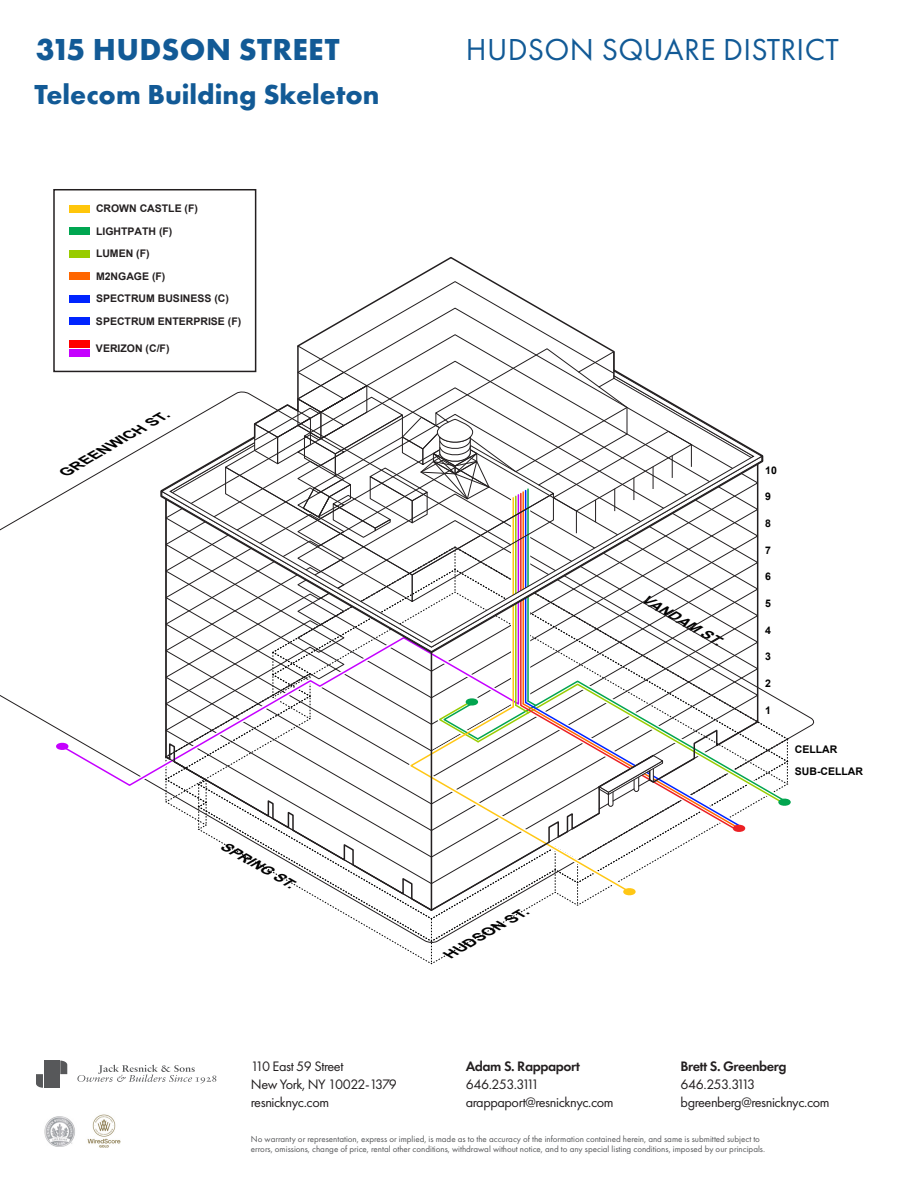
<style>
.page{position:relative;width:918px;height:1188px;background:#fff}
.page>*{position:absolute;margin:0;border:0;box-sizing:border-box;transform-origin:0 0}
.Property_Name{font:31.5px "Futura PT";letter-spacing:.01em;color:#125a96}
.Property_Name-2{font:700 31.5px "Futura PT";letter-spacing:.01em;color:#125a96}
.Property_District{font:700 28.5px "Futura PT";color:#125a96}
.t1{font:14.25px/18px "Futura PT";letter-spacing:-.03em;color:#231f20}
.t2{font:600 14.25px "Futura PT";letter-spacing:-.03em;color:#231f20}
.t3{font:italic 700 13.05px "Arial";color:#010101;scale:1.18 1}
.t4{font:italic 700 13.05px "Arial";color:#010101;scale:1.13 1}
.t5{font:700 10.5px/22.5px "Arial";color:#231f20}
.t6{font:700 10.5px/22.5px "Arial";color:#010101}
.t7{font:9px/9.8px "Futura PT";color:#57585a}
</style>
<div class="page">
<svg style="left:77px;top:1065px;width:139px;height:19px"></svg>
<svg style="left:60px;top:1061px;width:7px;height:13px"></svg>
<svg style="left:36px;top:1074px;width:7px;height:14px"></svg>
<div style="left:44px;top:1061px;width:7px;height:27px;background:#57585a"></div>
<div style="left:52px;top:1061px;width:7px;height:27px;background:#57585a"></div>
<svg style="left:56px;top:743px;width:4px;height:7px"></svg>
<svg style="left:60px;top:493px;width:104px;height:294px"></svg>
<div style="left:53px;top:189px;width:203px;height:183px;border:2px solid #231f20"></div>
<div style="left:69px;top:227px;width:21px;height:8px;background:#00a651"></div>
<div style="left:69px;top:295px;width:21px;height:7px;background:#0024ff"></div>
<div style="left:69px;top:272px;width:21px;height:8px;background:#f60"></div>
<div style="left:69px;top:250px;width:21px;height:7px;background:#9c0"></div>
<div style="left:69px;top:317px;width:21px;height:8px;background:#0024ff"></div>
<div style="left:69px;top:205px;width:21px;height:7px;background:#ffc60b"></div>
<div style="left:69px;top:340px;width:21px;height:7px;background:#f00"></div>
<div style="left:69px;top:349px;width:21px;height:7px;background:#c500ff"></div>
<svg style="left:164px;top:369px;width:628px;height:595px"></svg>
<svg style="left:253px;top:256px;width:362px;height:183px"></svg>
<img style="left:44px;top:1117px;width:31px;height:30px">
<img style="left:87px;top:1114px;width:34px;height:34px">
<p class="Property_Name-2" style="left:36px;top:29px;width:305px">315 HUDSON STREET</p>
<p class="Property_Name" style="left:466px;top:31px;width:374px">HUDSON SQUARE DISTRICT</p>
<p class="Property_District" style="left:34px;top:76px;width:347px">Telecom Building Skeleton</p>
<p class="t5" style="left:96px;top:198px;width:104px">CROWN CASTLE (F)</p>
<p class="t5" style="left:96px;top:243px;width:55px">LUMEN (F)</p>
<p class="t5" style="left:96px;top:220px;width:78px">LIGHTPATH (F)</p>
<p class="t5" style="left:96px;top:265px;width:147px">M2NGAGE (F)<br>SPECTRUM BUSINESS (C)<br>SPECTRUM ENTERPRISE (F)</p>
<p class="t5" style="left:96px;top:337px;width:75px">VERIZON (C/F)</p>
<h3 class="t3" style="left:60px;top:465px;width:104px;rotate:-30deg">GREENWICH ST.</h3>
<h3 class="t4" style="left:226px;top:836px;width:74px;rotate:30deg">SPRING ST.</h3>
<h3 class="t3" style="left:444px;top:947px;width:80px;rotate:-30deg">HUDSON ST.</h3>
<h3 class="t4" style="left:647px;top:590px;width:80px;rotate:30deg">VANDAM ST.</h3>
<p class="t6" style="left:765px;top:459px;width:13px">10</p>
<p class="t6" style="left:765px;top:486px;width:7px">9</p>
<p class="t6" style="left:765px;top:513px;width:7px">8</p>
<p class="t6" style="left:765px;top:539px;width:7px">7</p>
<p class="t6" style="left:765px;top:566px;width:7px">6</p>
<p class="t6" style="left:765px;top:592px;width:7px">5</p>
<p class="t6" style="left:765px;top:619px;width:7px">4</p>
<p class="t6" style="left:765px;top:646px;width:7px">3</p>
<p class="t6" style="left:765px;top:672px;width:7px">2</p>
<p class="t6" style="left:765px;top:699px;width:7px">1</p>
<p class="t6" style="left:795px;top:738px;width:70px">CELLAR<br>SUB-CELLAR</p>
<h3 class="t2" style="left:681px;top:1058px;width:107px">Brett S. Greenberg</h3>
<h3 class="t1" style="left:681px;top:1076px;width:151px">646.253.3113 bgreenberg@resnicknyc.com</h3>
<p class="t7" style="left:251px;top:1134px;width:516px">No warranty or representation, express or implied, is made as to the accuracy of the information contained herein, and same is submitted subject to errors, omissions, change of price, rental other conditions, withdrawal without notice, and to any special listing conditions, imposed by our principals.</p>
<h3 class="t1" style="left:251px;top:1058px;width:148px">110 East 59 Street<br>New York, NY 10022-1379 resnicknyc.com</h3>
<h3 class="t2" style="left:466px;top:1058px;width:116px">Adam S. Rappaport</h3>
<h3 class="t1" style="left:466px;top:1076px;width:149px">646.253.3111 arappaport@resnicknyc.com</h3>
</div>
